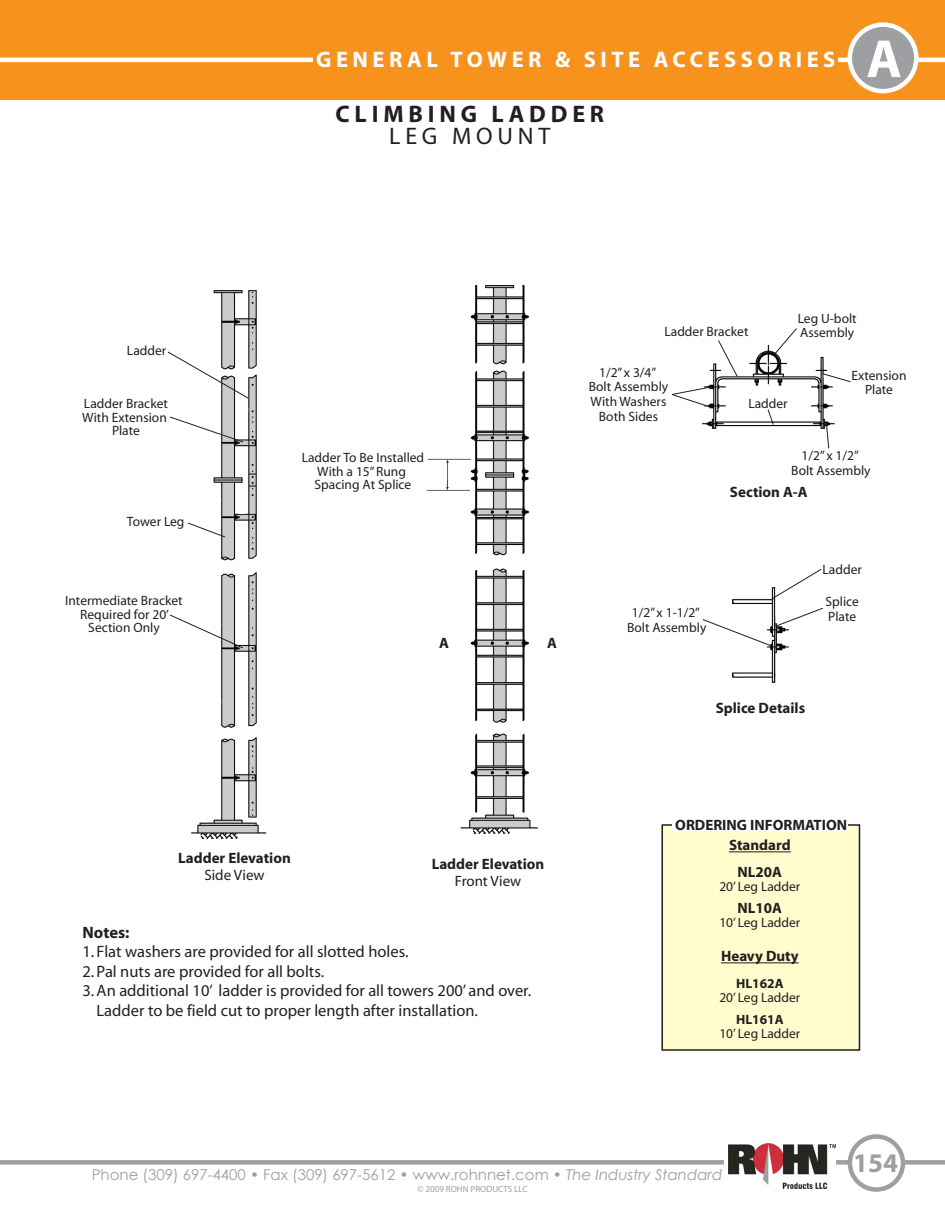
<style>
.page{position:relative;width:945px;height:1215px;background:#fff}
.page>*{position:absolute;margin:0;border:0;box-sizing:border-box;transform-origin:0 0}
.t1{font:700 54px "Myriad";color:#fff}
.t2{font:700 27px "Myriad";color:#9d9fa2}
.t3{font:700 24px "Myriad";letter-spacing:.2em;color:#231f20}
.t4{font:24px "Myriad";letter-spacing:.2em;color:#231f20}
.t5{font:700 22.5px "Myriad";letter-spacing:.2em;color:#fff}
.t6{font:16.5px/19.5px "Myriad";color:#231f20}
.t7{font:700 16.5px "Myriad";color:#231f20}
.t8{font:700 15px/27px "Myriad";color:#231f20;text-align:center}
.t9{font:15px "Century Gothic";color:#9d9fa2}
.t10{font:15px "Myriad";color:#231f20}
.t11{font:13.5px/13.5px "Myriad";color:#231f20;text-align:center}
.t12{font:700 13.5px "Myriad";color:#231f20}
.t13{font:9px "Myriad";color:#9d9fa2}
.s1{font-style:italic}
</style>
<div class="page">
<div style="left:0;top:0;width:945px;height:99px;background:#f7931d"></div>
<hr style="left:0;top:58px;width:945px;height:4px;background:#fff">
<img style="left:191px;top:285px;width:346px;height:553px">
<div style="left:662px;top:825px;width:198px;height:226px;background:#fffccd"></div>
<div style="left:0;top:1160px;width:945px;height:5px;background:#9d9fa2"></div>
<div style="left:850px;top:1137px;width:53px;height:53px;background:#fff;border-radius:50%"></div>
<div style="left:848px;top:1134px;width:57px;height:58px;border:4px solid #9d9fa2;border-radius:50%"></div>
<div style="left:724px;top:1138px;width:108px;height:49px;background:#fff"></div>
<img style="left:729px;top:1144px;width:106px;height:44px">
<div style="left:850px;top:25px;width:66px;height:66px;background:#9d9fa2;border-radius:50%"></div>
<div style="left:848px;top:22px;width:71px;height:71px;border:4px solid #fff;border-radius:50%"></div>
<div style="left:313px;top:44px;width:524px;height:28px;background:#f7931d"></div>
<img style="left:703px;top:345px;width:132px;height:84px">
<img style="left:732px;top:599px;width:56px;height:84px">
<svg style="left:167px;top:351px;width:82px;height:48px"></svg>
<svg style="left:170px;top:416px;width:74px;height:27px"></svg>
<svg style="left:187px;top:522px;width:39px;height:16px"></svg>
<svg style="left:169px;top:614px;width:75px;height:35px"></svg>
<svg style="left:771px;top:569px;width:51px;height:31px"></svg>
<svg style="left:702px;top:607px;width:121px;height:40px"></svg>
<svg style="left:717px;top:340px;width:21px;height:38px"></svg>
<svg style="left:774px;top:328px;width:24px;height:27px"></svg>
<svg style="left:821px;top:373px;width:30px;height:10px"></svg>
<svg style="left:826px;top:423px;width:4px;height:26px"></svg>
<svg style="left:671px;top:386px;width:41px;height:22px"></svg>
<svg style="left:767px;top:409px;width:7px;height:16px"></svg>
<hr style="left:729px;top:851px;width:62px;height:1px;background:#231f20">
<hr style="left:721px;top:962px;width:78px;height:1px;background:#231f20">
<div style="left:662px;top:824px;width:198px;height:227px;border:2px solid #231f20"></div>
<div style="left:673px;top:816px;width:175px;height:15px;background:#fff"></div>
<p class="t11" style="left:127px;top:344px;width:41px">Ladder</p>
<p class="t11" style="left:82px;top:397px;width:87px">Ladder Bracket<br>With Extension<br>Plate</p>
<p class="t11" style="left:127px;top:515px;width:59px">Tower Leg</p>
<p class="t11" style="left:65px;top:594px;width:119px">Intermediate Bracket<br>Required for 20’<br>Section Only</p>
<h3 class="t5" style="left:316px;top:47px;width:521px">GENERAL TOWER &amp; SITE ACCESSORIES</h3>
<h3 class="t3" style="left:336px;top:101px;width:270px">CLIMBING LADDER</h3>
<h3 class="t4" style="left:389px;top:124px;width:163px">LEG MOUNT</h3>
<h1 class="t1" style="left:866px;top:31px;width:37px">A</h1>
<p class="t11" style="left:302px;top:451px;width:124px">Ladder To Be Installed<br>With a 15” Rung<br>Spacing At Splice</p>
<p class="t8" style="left:439px;top:630px;width:11px">A</p>
<p class="t8" style="left:547px;top:630px;width:11px">A</p>
<p class="t11" style="left:664px;top:325px;width:86px">Ladder Bracket</p>
<p class="t11" style="left:589px;top:365px;width:81px;line-height:15px">1/2” x 3/4”<br>Bolt Assembly<br>With Washers<br>Both Sides</p>
<p class="t11" style="left:748px;top:397px;width:41px">Ladder</p>
<p class="t11" style="left:798px;top:311px;width:60px;line-height:15px;text-align:left">Leg U-bolt<br>Assembly</p>
<p class="t11" style="left:851px;top:370px;width:57px">Extension<br>Plate</p>
<p class="t11" style="left:791px;top:448px;width:81px;line-height:15px">1/2” x 1/2”<br>Bolt Assembly</p>
<p class="t8" style="left:730px;top:479px;width:79px">Section A-A</p>
<p class="t11" style="left:627px;top:606px;width:81px;line-height:15px">1/2” x 1-1/2”<br>Bolt Assembly</p>
<p class="t11" style="left:823px;top:563px;width:41px">Ladder</p>
<p class="t11" style="left:826px;top:595px;width:35px;line-height:15px;text-align:left">Splice<br>Plate</p>
<p class="t8" style="left:716px;top:694px;width:91px">Splice Details</p>
<p class="t8" style="left:675px;top:812px;width:173px">ORDERING INFORMATION</p>
<p class="t8" style="left:178px;top:845px;width:114px">Ladder Elevation</p>
<p class="t10" style="left:204px;top:867px;width:62px">Side View</p>
<p class="t8" style="left:432px;top:851px;width:114px">Ladder Elevation</p>
<p class="t10" style="left:455px;top:873px;width:68px">Front View</p>
<p class="t7" style="left:82px;top:923px;width:49px">Notes:</p>
<p class="t6" style="left:82px;top:942px;width:328px">1. Flat washers are provided for all slotted holes.</p>
<p class="t6" style="left:82px;top:962px;width:243px">2. Pal nuts are provided for all bolts.</p>
<p class="t6" style="left:96px;top:981px;width:436px;text-indent:-14px">3. An additional 10’ ladder is provided for all towers 200’ and over.<br>Ladder to be field cut to proper length after installation.</p>
<p class="t8" style="left:729px;top:832px;width:63px">Standard<br>NL20A</p>
<p class="t11" style="left:719px;top:880px;width:82px">20’ Leg Ladder</p>
<p class="t8" style="left:738px;top:895px;width:46px">NL10A</p>
<p class="t11" style="left:719px;top:916px;width:82px">10’ Leg Ladder</p>
<p class="t8" style="left:721px;top:943px;width:79px">Heavy Duty</p>
<p class="t12" style="left:736px;top:977px;width:49px">HL162A</p>
<p class="t11" style="left:719px;top:991px;width:82px">20’ Leg Ladder</p>
<p class="t12" style="left:736px;top:1013px;width:49px">HL161A</p>
<p class="t11" style="left:719px;top:1027px;width:82px">10’ Leg Ladder</p>
<p class="t9" style="left:92px;top:1164px;width:632px">Phone (309) 697-4400 • Fax (309) 697-5612 • www.rohnnet.com • <span class="s1">The Industry Standard</span></p>
<p class="t13" style="left:418px;top:1185px;width:112px">© 2009 ROHN PRODUCTS LLC</p>
<h2 class="t2" style="left:853px;top:1149px;width:46px">154</h2>
</div>
